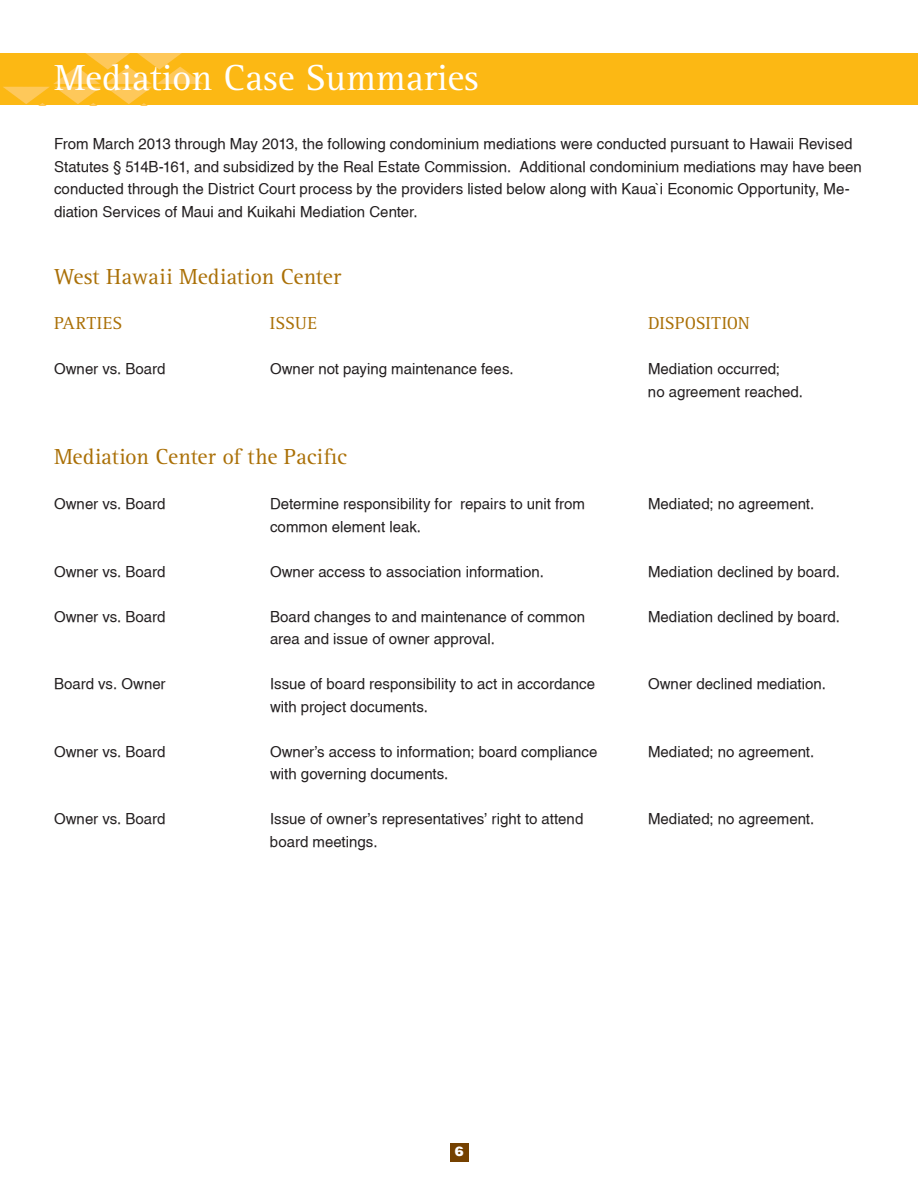
<style>
.page{position:relative;width:918px;height:1188px;background:#fff}
.page>*{position:absolute;margin:0;border:0;box-sizing:border-box;transform-origin:0 0}
.Body_Text{font:37.5px "Rotis Serif";color:#fff}
.Body_Text-2{font:22.5px "Rotis Serif";letter-spacing:-.005em;color:#aa7007}
.Body_Text-3{font:18px "Rotis Serif";letter-spacing:.005em;color:#aa7007}
.Body_Text-4{font:15px/22.5px "Hawn Helv";color:#231f20}
.Body_Text-5{font:900 13.5px "Helvetica";color:#fff}
</style>
<div class="page">
<div style="left:0;top:53px;width:918px;height:52px;background:#fcb814"></div>
<img style="left:3px;top:53px;width:201px;height:52px">
<div style="left:450px;top:1143px;width:19px;height:19px;background:#754100"></div>
<p class="Body_Text" style="left:54px;top:56px;width:426px">Mediation Case Summaries</p>
<p class="Body_Text-4" style="left:54px;top:133px;width:809px">From March 2013 through May 2013, the following condominium mediations were conducted pursuant to Hawaii Revised Statutes § 514B-161, and subsidized by the Real Estate Commission. Additional condominium mediations may have been conducted through the District Court process by the providers listed below along with Kaua`i Economic Opportunity, Me&shy;diation Services of Maui and Kuikahi Mediation Center.</p>
<p class="Body_Text-2" style="left:54px;top:264px;width:289px">West Hawaii Mediation Center</p>
<p class="Body_Text-3" style="left:54px;top:313px;width:70px">PARTIES</p>
<p class="Body_Text-3" style="left:270px;top:313px;width:49px">ISSUE</p>
<p class="Body_Text-3" style="left:648px;top:313px;width:103px">DISPOSITION</p>
<p class="Body_Text-4" style="left:54px;top:358px;width:113px">Owner vs. Board</p>
<p class="Body_Text-4" style="left:270px;top:358px;width:245px">Owner not paying maintenance fees.</p>
<p class="Body_Text-4" style="left:648px;top:358px;width:134px">Mediation occurred;</p>
<p class="Body_Text-4" style="left:648px;top:380px;width:156px">no agreement reached.</p>
<p class="Body_Text-2" style="left:54px;top:444px;width:295px">Mediation Center of the Pacific</p>
<p class="Body_Text-4" style="left:54px;top:493px;width:113px">Owner vs. Board</p>
<p class="Body_Text-4" style="left:270px;top:493px;width:317px">Determine responsibility for repairs to unit from</p>
<p class="Body_Text-4" style="left:648px;top:493px;width:168px">Mediated; no agreement.</p>
<p class="Body_Text-4" style="left:270px;top:515px;width:153px">common element leak.</p>
<p class="Body_Text-4" style="left:54px;top:560px;width:113px">Owner vs. Board</p>
<p class="Body_Text-4" style="left:270px;top:560px;width:275px">Owner access to association information.</p>
<p class="Body_Text-4" style="left:648px;top:560px;width:194px">Mediation declined by board.</p>
<p class="Body_Text-4" style="left:54px;top:605px;width:113px">Owner vs. Board</p>
<p class="Body_Text-4" style="left:270px;top:605px;width:317px">Board changes to and maintenance of common</p>
<p class="Body_Text-4" style="left:648px;top:605px;width:194px">Mediation declined by board.</p>
<p class="Body_Text-4" style="left:270px;top:628px;width:227px">area and issue of owner approval.</p>
<p class="Body_Text-4" style="left:54px;top:673px;width:113px">Board vs. Owner</p>
<p class="Body_Text-4" style="left:270px;top:673px;width:327px">Issue of board responsibility to act in accordance</p>
<p class="Body_Text-4" style="left:648px;top:673px;width:179px">Owner declined mediation.</p>
<p class="Body_Text-4" style="left:270px;top:695px;width:160px">with project documents.</p>
<p class="Body_Text-4" style="left:54px;top:740px;width:113px">Owner vs. Board</p>
<p class="Body_Text-4" style="left:270px;top:740px;width:329px">Owner’s access to information; board compliance</p>
<p class="Body_Text-4" style="left:648px;top:740px;width:168px">Mediated; no agreement.</p>
<p class="Body_Text-4" style="left:270px;top:763px;width:180px">with governing documents.</p>
<p class="Body_Text-4" style="left:54px;top:808px;width:113px">Owner vs. Board</p>
<p class="Body_Text-4" style="left:270px;top:808px;width:315px">Issue of owner’s representatives’ right to attend</p>
<p class="Body_Text-4" style="left:648px;top:808px;width:168px">Mediated; no agreement.</p>
<p class="Body_Text-4" style="left:270px;top:830px;width:109px">board meetings.</p>
<p class="Body_Text-5" style="left:455px;top:1144px;width:11px">6</p>
</div>
